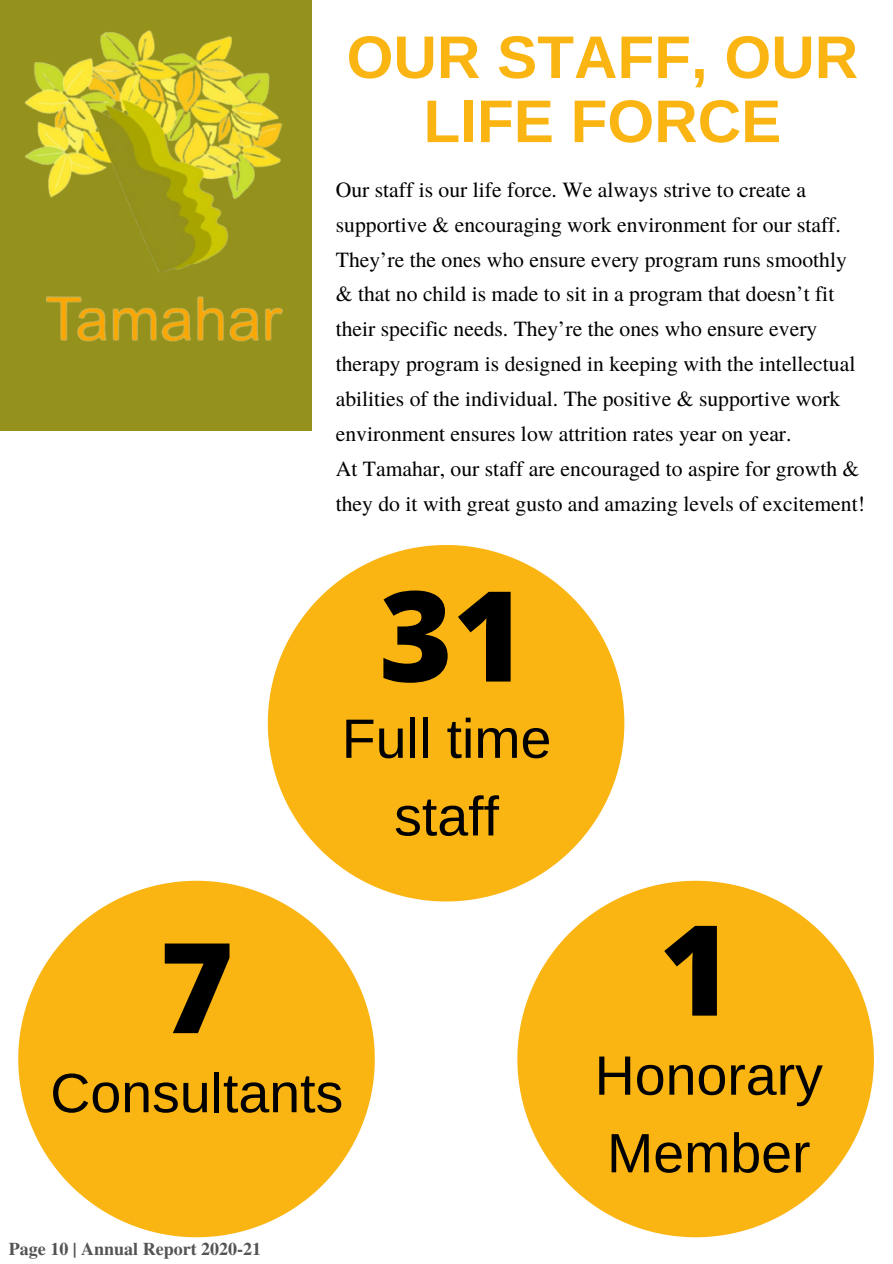
<style>
.page{position:relative;width:893px;height:1264px;background:#fff}
.page>*{position:absolute;margin:0;border:0;box-sizing:border-box;transform-origin:0 0}
.t1{font:800 125.7px "Open Sans";color:#000}
.t2{font:700 60.15px/64.1px "Arimo";color:#fab513;text-align:center}
.t3{font:55.5px/77.6px "Arimo";color:#000;text-align:center}
.t4{font:21.6px/34.8px "Te X Gyre Termes";color:#000}
.t5{font:700 18px "Te X Gyre Termes";color:#545454}
</style>
<div class="page">
<div style="left:0;top:0;width:311px;height:431px;background:#94911c"></div>
<img style="left:24px;top:11px;width:288px;height:352px">
<svg style="left:268px;top:545px;width:356px;height:356px;fill:#fab513"></svg>
<svg style="left:18px;top:880px;width:357px;height:357px;fill:#fab513"></svg>
<svg style="left:517px;top:880px;width:356px;height:357px;fill:#fab513"></svg>
<h2 class="t2" style="left:346px;top:25px;width:513px">OUR STAFF, OUR<br>LIFE FORCE</h2>
<p class="t4" style="left:336px;top:171px;width:530px">Our staff is our life force. We always strive to create a supportive &amp; encouraging work environment for our staff.<br>They’re the ones who ensure every program runs smoothly &amp; that no child is made to sit in a program that doesn’t fit their specific needs. They’re the ones who ensure every therapy program is designed in keeping with the intellectual abilities of the individual. The positive &amp; supportive work environment ensures low attrition rates year on year.<br>At Tamahar, our staff are encouraged to aspire for growth &amp; they do it with great gusto and amazing levels of excitement!</p>
<h1 class="t1" style="left:379px;top:547px;width:149px">31</h1>
<h3 class="t3" style="left:342px;top:699px;width:211px">Full time staff</h3>
<h1 class="t1" style="left:160px;top:898px;width:75px">7</h1>
<h3 class="t3" style="left:50px;top:1054px;width:294px">Consultants</h3>
<p class="t5" style="left:9px;top:1234px;width:254px">Page 10 | Annual Report 2020-21</p>
<h1 class="t1" style="left:659px;top:881px;width:75px">1</h1>
<h3 class="t3" style="left:594px;top:1036px;width:230px;text-align:left">Honorary<br>Member</h3>
</div>
